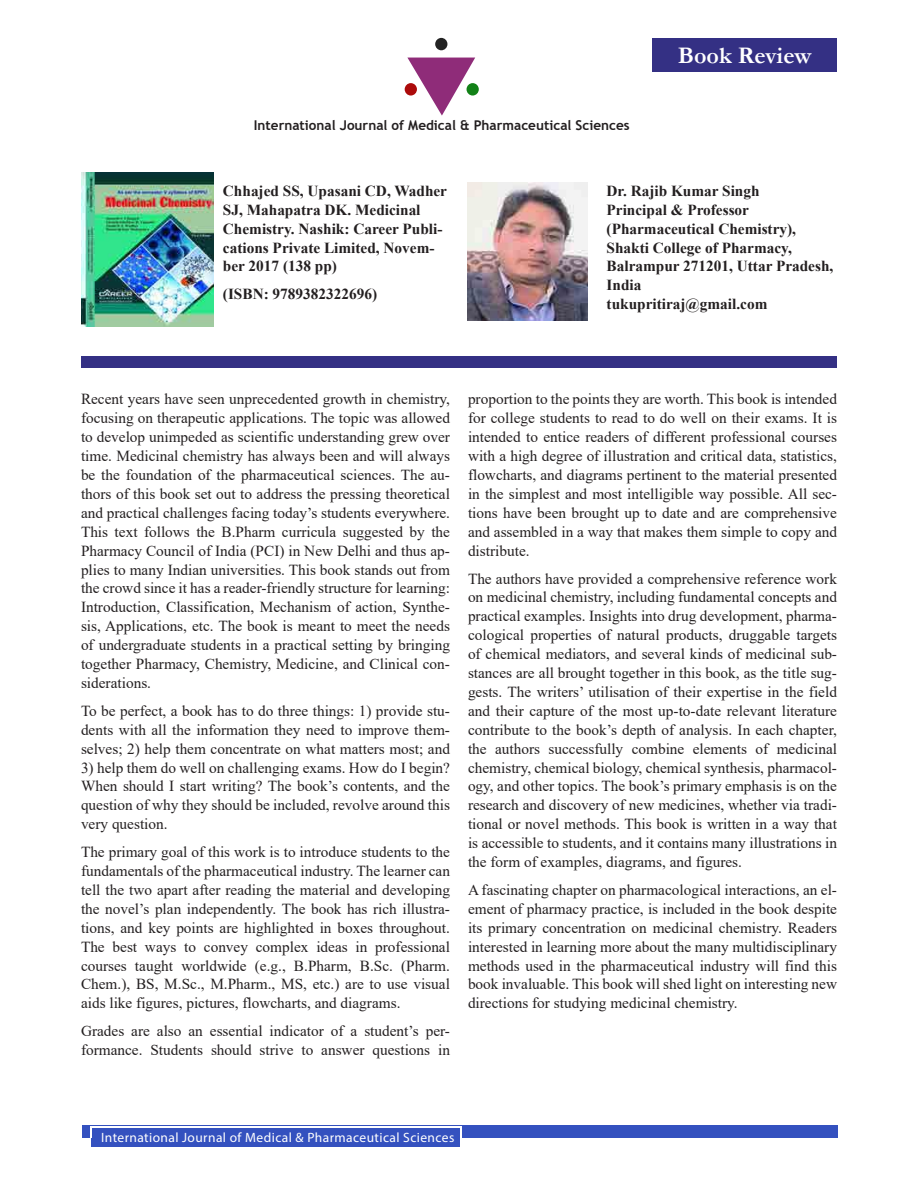
<style>
.page{position:relative;width:918px;height:1188px;background:#fff}
.page>*{position:absolute;margin:0;border:0;box-sizing:border-box;transform-origin:0 0}
.Articles{font:700 24px "Garamond";color:#fff}
.Text{font:15.3px/18.9px "Times New Roman";color:#231f20;text-align:justify}
.Text-2{font:700 15.3px/18.9px "Times New Roman";color:#231f20}
.t1{font:13.5px "Myriad Pro";letter-spacing:.03em;color:#fff}
.Text-3{font:700 13.5px "Trebuchet MS";color:#231f20}
</style>
<div class="page">
<div style="left:82px;top:1125px;width:756px;height:13px;background:#3451bf"></div>
<div style="left:92px;top:1128px;width:368px;height:19px;background:#3451bf"></div>
<hr style="left:90px;top:1127px;width:371px;height:1px;background:#fff">
<svg style="left:90px;top:1128px;width:2px;height:10px"></svg>
<svg style="left:460px;top:1127px;width:2px;height:11px"></svg>
<div style="left:652px;top:38px;width:185px;height:34px;background:#343084"></div>
<div style="left:81px;top:356px;width:756px;height:12px;background:#343084"></div>
<img style="left:81px;top:172px;width:132px;height:155px">
<img style="left:467px;top:183px;width:121px;height:137px">
<svg style="left:407px;top:58px;width:68px;height:58px"></svg>
<div style="left:467px;top:83px;width:12px;height:13px;background:#128117;border-radius:50%"></div>
<div style="left:435px;top:38px;width:12px;height:12px;background:#232323;border-radius:50%"></div>
<div style="left:405px;top:83px;width:12px;height:13px;background:#ac0b0b;border-radius:50%"></div>
<p class="Text-3" style="left:254px;top:117px;width:377px">International Journal of Medical &amp; Pharmaceutical Sciences</p>
<p class="Articles" style="left:678px;top:39px;width:135px">Book Review</p>
<p class="Text-2" style="left:223px;top:181px;width:226px">Chhajed SS, Upasani CD, Wadher<br>SJ, Mahapatra DK. Medicinal<br>Chemistry. Nashik: Career Publi&shy;cations Private Limited, Novem&shy;ber 2017 (138 pp)</p>
<p class="Text-2" style="left:223px;top:284px;width:156px">(ISBN: 9789382322696)</p>
<p class="Text-2" style="left:607px;top:181px;width:155px">Dr. Rajib Kumar Singh</p>
<p class="Text-2" style="left:607px;top:200px;width:191px">Principal &amp; Professor (Pharmaceutical Chemistry),</p>
<p class="Text-2" style="left:607px;top:237px;width:187px">Shakti College of Pharmacy,</p>
<p class="Text-2" style="left:607px;top:256px;width:228px">Balrampur 271201, Uttar Pradesh,<br>India</p>
<p class="Text-2" style="left:607px;top:294px;width:162px">tukupritiraj@gmail.com</p>
<p class="Text" style="left:81px;top:389px;width:371px">Recent years have seen unprecedented growth in chemistry, focusing on therapeutic applications. The topic was allowed to develop unimpeded as scientific understanding grew over time. Medicinal chemistry has always been and will always be the foundation of the pharmaceutical sciences. The au&shy;thors of this book set out to address the pressing theoretical and practical challenges facing today’s students everywhere.<br>This text follows the B.Pharm curricula suggested by the Pharmacy Council of India (PCI) in New Delhi and thus ap&shy;plies to many Indian universities. This book stands out from the crowd since it has a reader-friendly structure for learning:<br>Introduction, Classification, Mechanism of action, Synthe&shy;sis, Applications, etc. The book is meant to meet the needs of undergraduate students in a practical setting by bringing together Pharmacy, Chemistry, Medicine, and Clinical con&shy;siderations.</p>
<p class="Text" style="left:81px;top:701px;width:371px">To be perfect, a book has to do three things: 1) provide stu&shy;dents with all the information they need to improve them&shy;selves; 2) help them concentrate on what matters most; and</p>
<p class="Text" style="left:81px;top:757px;width:371px">3) help them do well on challenging exams. How do I begin?<br>When should I start writing? The book’s contents, and the question of why they should be included, revolve around this very question.</p>
<p class="Text" style="left:81px;top:842px;width:371px">The primary goal of this work is to introduce students to the fundamentals of the pharmaceutical industry. The learner can tell the two apart after reading the material and developing the novel’s plan independently. The book has rich illustra&shy;tions, and key points are highlighted in boxes throughout.<br>The best ways to convey complex ideas in professional courses taught worldwide (e.g., B.Pharm, B.Sc. (Pharm.<br>Chem.), BS, M.Sc., M.Pharm., MS, etc.) are to use visual aids like figures, pictures, flowcharts, and diagrams.</p>
<p class="Text" style="left:81px;top:1021px;width:370px">Grades are also an essential indicator of a student’s per&shy;formance. Students should strive to answer questions in</p>
<p class="Text" style="left:468px;top:389px;width:371px">proportion to the points they are worth. This book is intended for college students to read to do well on their exams. It is intended to entice readers of different professional courses with a high degree of illustration and critical data, statistics, flowcharts, and diagrams pertinent to the material presented in the simplest and most intelligible way possible. All sec&shy;tions have been brought up to date and are comprehensive and assembled in a way that makes them simple to copy and distribute.</p>
<p class="Text" style="left:468px;top:568px;width:371px">The authors have provided a comprehensive reference work on medicinal chemistry, including fundamental concepts and practical examples. Insights into drug development, pharma&shy;cological properties of natural products, druggable targets of chemical mediators, and several kinds of medicinal sub&shy;stances are all brought together in this book, as the title sug&shy;gests. The writers’ utilisation of their expertise in the field and their capture of the most up-to-date relevant literature contribute to the book’s depth of analysis. In each chapter, the authors successfully combine elements of medicinal chemistry, chemical biology, chemical synthesis, pharmacol&shy;ogy, and other topics. The book’s primary emphasis is on the research and discovery of new medicines, whether via tradi&shy;tional or novel methods. This book is written in a way that is accessible to students, and it contains many illustrations in the form of examples, diagrams, and figures.</p>
<p class="Text" style="left:468px;top:880px;width:371px">A fascinating chapter on pharmacological interactions, an el&shy;ement of pharmacy practice, is included in the book despite its primary concentration on medicinal chemistry. Readers interested in learning more about the many multidisciplinary methods used in the pharmaceutical industry will find this book invaluable. This book will shed light on interesting new directions for studying medicinal chemistry.</p>
<p class="t1" style="left:101px;top:1129px;width:355px">International Journal of Medical &amp; Pharmaceutical Sciences</p>
</div>
